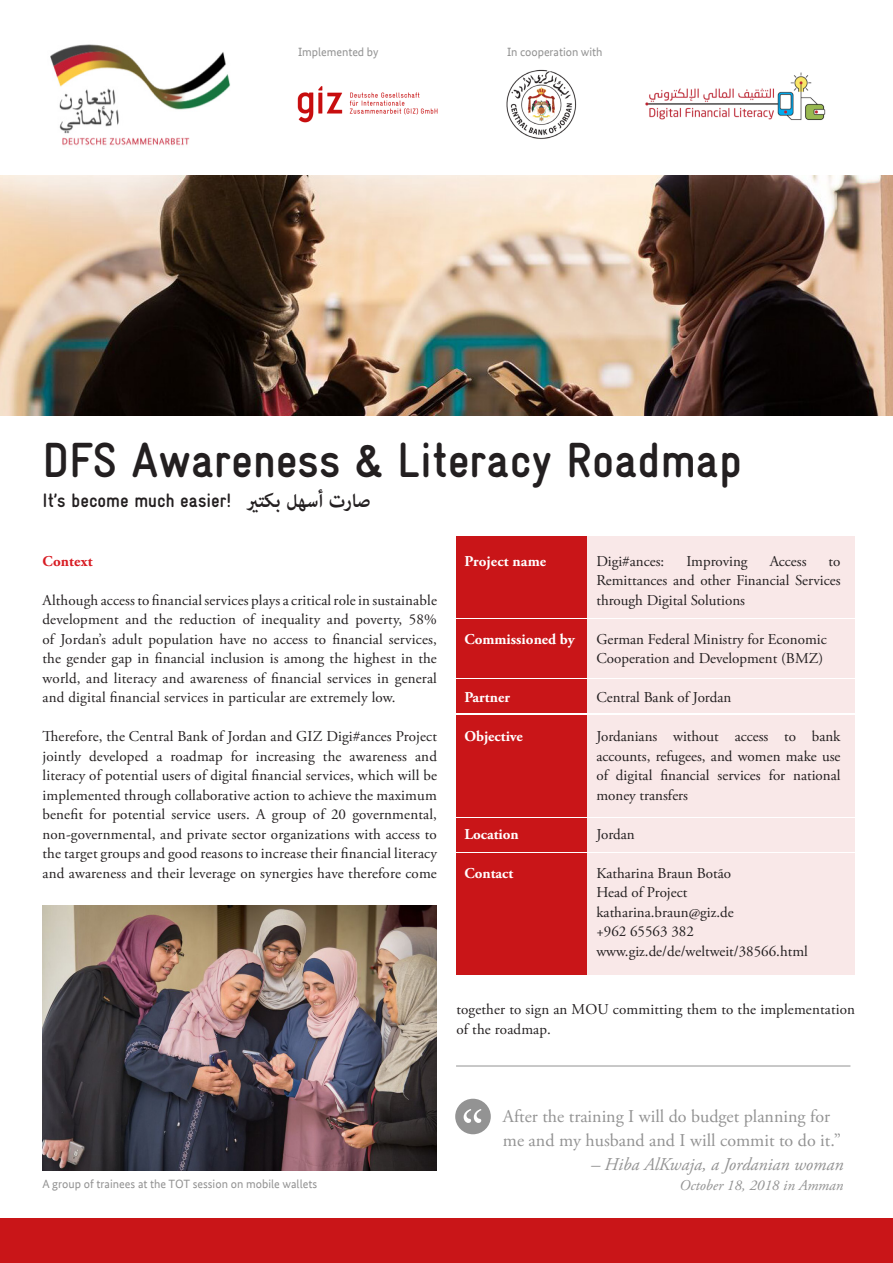
<style>
.page{position:relative;width:893px;height:1263px;background:#fff}
.page>*{position:absolute;margin:0;border:0;box-sizing:border-box;transform-origin:0 0}
.t1{font:60px "Adobe Garamond Pro";color:#fff}
.t2{font:700 49.5px "Gravur Condensed";color:#231f20}
.t3{font:700 27px "Adobe Arabic";color:#231f20}
.t4{font:700 19.5px "Gravur Condensed";color:#231f20}
.t5{font:18px/24px "Adobe Garamond Pro";color:#939393}
.t6{font:italic 18px "Adobe Garamond Pro";color:#939393}
.t7{font:15px/19.5px "Adobe Garamond Pro";color:#231f20;text-align:justify}
.t8{font:700 15px "Adobe Garamond Pro";color:#fff}
.t9{font:italic 15px "Adobe Garamond Pro";color:#939393}
.t10{font:700 15px "Adobe Garamond Pro";letter-spacing:.01em;color:#d81c23}
.t11{font:12px "Bundes Sans Office";color:#939393}
</style>
<div class="page">
<img style="left:0;top:176px;width:893px;height:240px">
<img style="left:43px;top:906px;width:394px;height:264px">
<div style="left:0;top:1219px;width:893px;height:44px;background:#c91518"></div>
<img style="left:645px;top:72px;width:180px;height:48px">
<div style="left:455px;top:1099px;width:36px;height:35px;background:#939393;border-radius:50%"></div>
<hr style="left:456px;top:1065px;width:394px;height:1px;background:#939393">
<div style="left:456px;top:537px;width:399px;height:81px;background:#f9e8e8"></div>
<div style="left:456px;top:715px;width:399px;height:101px;background:#f9e8e8"></div>
<div style="left:456px;top:619px;width:399px;height:59px;background:#f9e8e8"></div>
<div style="left:456px;top:680px;width:399px;height:33px;background:#f9e8e8"></div>
<div style="left:456px;top:818px;width:399px;height:34px;background:#f9e8e8"></div>
<div style="left:456px;top:854px;width:399px;height:121px;background:#f9e8e8"></div>
<div style="left:456px;top:537px;width:131px;height:81px;background:#c91518"></div>
<div style="left:456px;top:715px;width:131px;height:101px;background:#c91518"></div>
<div style="left:456px;top:619px;width:131px;height:59px;background:#c91518"></div>
<div style="left:456px;top:680px;width:131px;height:33px;background:#c91518"></div>
<div style="left:456px;top:818px;width:131px;height:34px;background:#c91518"></div>
<div style="left:456px;top:854px;width:131px;height:121px;background:#c91518"></div>
<img style="left:50px;top:44px;width:180px;height:102px">
<img style="left:297px;top:86px;width:141px;height:37px">
<img style="left:506px;top:69px;width:71px;height:70px">
<p class="t11" style="left:298px;top:45px;width:82px">Implemented by</p>
<p class="t11" style="left:507px;top:45px;width:97px">In cooperation with</p>
<p class="t2" style="left:43px;top:432px;width:701px">DFS Awareness &amp; Literacy Roadmap</p>
<p class="t4" style="left:43px;top:489px;width:190px">It’s become much easier!</p>
<p class="t3" style="left:247px;top:481px;width:126px">صا رتأسهلبكتر ي</p>
<p class="t10" style="left:43px;top:552px;width:52px">Context</p>
<p class="t7" style="left:43px;top:591px;width:396px">Although access to financial services plays a critical role in sustainable development and the reduction of inequality and poverty, 58% of Jordan’s adult population have no access to financial services, the gender gap in financial inclusion is among the highest in the world, and literacy and awareness of financial services in general and digital financial services in particular are extremely low.</p>
<p class="t7" style="left:43px;top:727px;width:396px">Therefore, the Central Bank of Jordan and GIZ Digi#ances Project jointly developed a roadmap for increasing the awareness and literacy of potential users of digital financial services, which will be implemented through collaborative action to achieve the maximum benefit for potential service users. A group of 20 governmental, non-governmental, and private sector organizations with access to the target groups and good reasons to increase their financial literacy and awareness and their leverage on synergies have therefore come</p>
<p class="t8" style="left:464px;top:552px;width:83px">Project name</p>
<p class="t8" style="left:464px;top:630px;width:112px">Commissioned by</p>
<p class="t8" style="left:464px;top:688px;width:47px">Partner</p>
<p class="t8" style="left:464px;top:727px;width:60px">Objective</p>
<p class="t8" style="left:464px;top:825px;width:56px">Location</p>
<p class="t8" style="left:464px;top:864px;width:50px">Contact</p>
<p class="t7" style="left:596px;top:552px;width:69px">Digi#ances:</p>
<p class="t7" style="left:686px;top:552px;width:63px">Improving</p>
<p class="t7" style="left:770px;top:552px;width:38px">Access</p>
<p class="t7" style="left:596px;top:552px;width:246px;text-indent:232px">to Remittances and other Financial Services through Digital Solutions</p>
<p class="t7" style="left:596px;top:630px;width:232px">German Federal Ministry for Economic</p>
<p class="t7" style="left:596px;top:649px;width:228px">Cooperation and Development (BMZ)</p>
<p class="t7" style="left:596px;top:688px;width:136px">Central Bank of Jordan</p>
<p class="t7" style="left:596px;top:727px;width:246px">Jordanians without access to bank accounts, refugees, and women make use of digital financial services for national money transfers</p>
<p class="t7" style="left:596px;top:825px;width:40px">Jordan</p>
<p class="t7" style="left:596px;top:864px;width:136px">Katharina Braun Botão</p>
<p class="t7" style="left:596px;top:883px;width:92px">Head of Project</p>
<p class="t7" style="left:596px;top:903px;width:139px">katharina.braun@giz.de</p>
<p class="t7" style="left:596px;top:922px;width:99px">+962 65563 382</p>
<p class="t7" style="left:596px;top:942px;width:213px">www.giz.de/de/weltweit/38566.html</p>
<p class="t7" style="left:456px;top:1000px;width:400px">together to sign an MOU committing them to the implementation of the roadmap.</p>
<p class="t11" style="left:43px;top:1177px;width:276px">A group of trainees at the TOT session on mobile wallets</p>
<p class="t1" style="left:460px;top:1096px;width:26px">“</p>
<p class="t5" style="left:503px;top:1105px;width:340px">After the training I will do budget planning for me and my husband and I will commit to do it.”</p>
<p class="t6" style="left:591px;top:1153px;width:254px">– Hiba AlKwaja, a Jordanian woman</p>
<p class="t9" style="left:680px;top:1176px;width:165px">October 18, 2018 in Amman</p>
</div>
